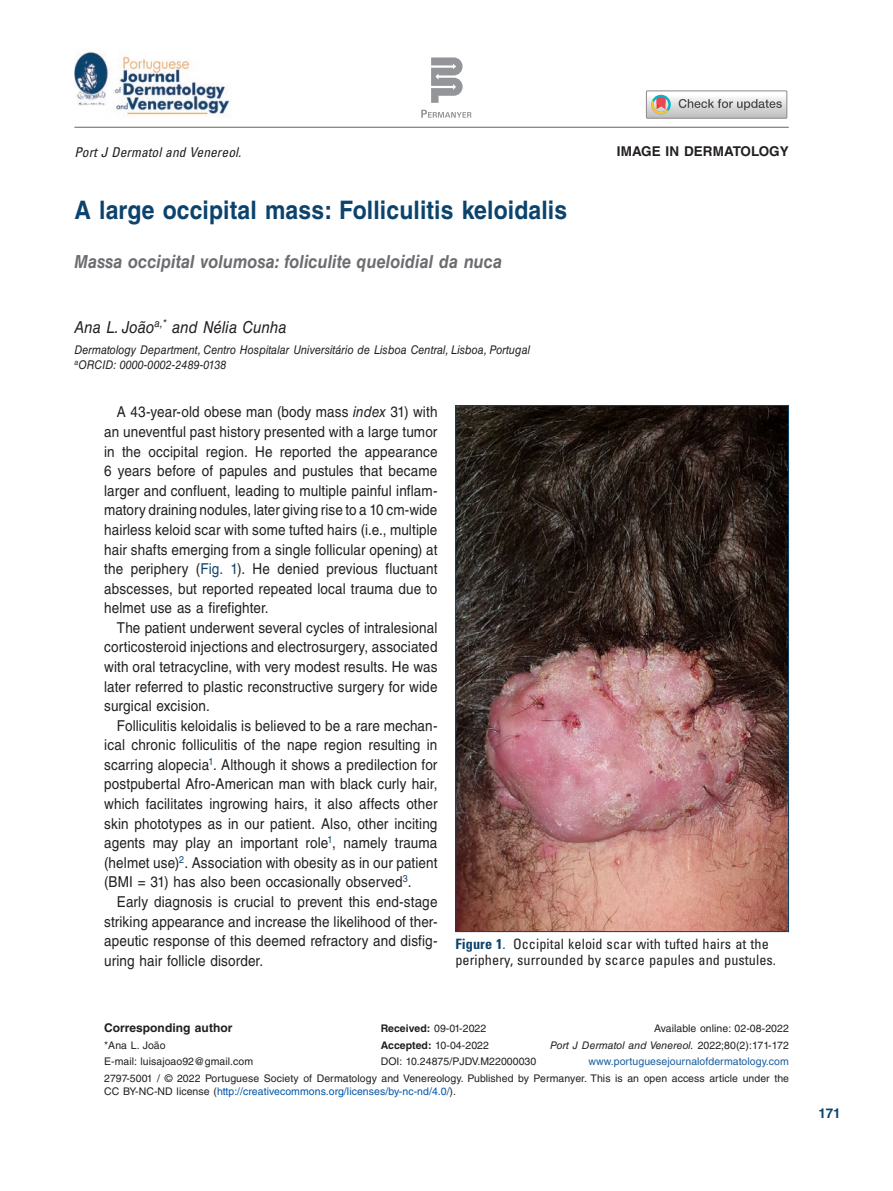
<style>
.page{position:relative;width:893px;height:1191px;background:#fff}
.page>*{position:absolute;margin:0;border:0;box-sizing:border-box;transform-origin:0 0}
.t1{font:700 25.5px "Helvetica LT Std";letter-spacing:.005em;color:#0b436d;scale:.9 1}
.t2{font:italic 700 18px "Helvetica LT Std";letter-spacing:.005em;color:#6c6d70;scale:.9 1}
.t3{font:italic 16.5px "Helvetica LT Std";letter-spacing:.005em;color:#231f20;scale:.9 1}
.t4{font:15px/19.5px "Helvetica LT Std";letter-spacing:.01em;color:#231f20;text-align:justify;scale:.9 1}
.t5{font:condensed 14.25px/16.5px "Univers LT Std";letter-spacing:.005em;color:#231f20}
.t6{font:italic condensed 13.5px "Univers LT Std";letter-spacing:.005em;color:#231f20}
.t7{font:700 13.5px "Helvetica LT Std";letter-spacing:.005em;color:#231f20}
.t8{font:700 13.5px "Helvetica LT Std";color:#0b436d}
.t9{font:italic 12px/15px "Helvetica LT Std";letter-spacing:.005em;color:#231f20;scale:.9 1}
.t10{font:700 12px "Helvetica LT Std";letter-spacing:.005em;color:#231f20}
.t11{font:10.5px/16.5px "Helvetica LT Std";letter-spacing:.005em;color:#231f20}
.t12{font:10.5px "Helvetica LT Std";letter-spacing:.005em;color:#0157a8}
.s1{font-style:italic}
.s2{color:#0b436d}
.s3{font-weight:700;color:#0b436d}
.s4{font-weight:700}
.s5{color:#231f20}
.s6{color:#175d9e}
</style>
<div class="page">
<hr style="left:74px;top:127px;width:715px;height:1px;background:#636366">
<svg style="left:431px;top:57px;width:32px;height:46px"></svg>
<svg style="left:421px;top:110px;width:50px;height:8px"></svg>
<svg style="left:646px;top:91px;width:141px;height:27px"></svg>
<img style="left:457px;top:407px;width:330px;height:522px">
<img style="left:74px;top:52px;width:156px;height:64px">
<p class="t6" style="left:74px;top:143px;width:168px">Port J Dermatol and Venereol.</p>
<h1 class="t1" style="left:74px;top:194px;width:549px">A large occipital mass: Folliculitis keloidalis</h1>
<p class="t2" style="left:74px;top:251px;width:477px">Massa occipital volumosa: foliculite queloidial da nuca</p>
<p class="t3" style="left:74px;top:317px;width:237px">Ana L. João<sup>a,*</sup> and Nélia Cunha</p>
<p class="t9" style="left:74px;top:342px;width:508px">Dermatology Department, Centro Hospitalar Universitário de Lisboa Central, Lisboa, Portugal <sup>a</sup>ORCID: 0000-0002-2489-0138</p>
<p class="t7" style="left:617px;top:143px;width:173px">IMAGE IN DERMATOLOGY</p>
<p class="t4" style="left:104px;top:402px;width:372px;text-indent:13px">A 43-year-old obese man (body mass <span class="s1">index</span> 31) with an uneventful past history presented with a large tumor in the occipital region. He reported the appearance 6 years before of papules and pustules that became larger and confluent, leading to multiple painful inflam&shy;matory draining nodules, later giving rise to a 10 cm-wide hairless keloid scar with some tufted hairs (i.e., multiple hair shafts emerging from a single follicular opening) at the periphery (<span class="s2">Fig. 1</span>). He denied previous fluctuant abscesses, but reported repeated local trauma due to helmet use as a firefighter.</p>
<p class="t4" style="left:104px;top:617px;width:372px;text-indent:13px">The patient underwent several cycles of intralesional corticosteroid injections and electrosurgery, associated with oral tetracycline, with very modest results. He was later referred to plastic reconstructive surgery for wide surgical excision.</p>
<p class="t4" style="left:104px;top:715px;width:372px;text-indent:13px">Folliculitis keloidalis is believed to be a rare mechan&shy;ical chronic folliculitis of the nape region resulting in scarring alopecia<sup>1</sup>. Although it shows a predilection for postpubertal Afro-American man with black curly hair, which facilitates ingrowing hairs, it also affects other skin phototypes as in our patient. Also, other inciting agents may play an important role<sup>1</sup>, namely trauma (helmet use)<sup>2</sup>. Association with obesity as in our patient (BMI = 31) has also been occasionally observed<sup>3</sup>.</p>
<p class="t4" style="left:104px;top:892px;width:372px;text-indent:13px">Early diagnosis is crucial to prevent this end-stage striking appearance and increase the likelihood of ther&shy;apeutic response of this deemed refractory and disfig&shy;uring hair follicle disorder.</p>
<p class="t5" style="left:455px;top:935px;width:322px"><span class="s3">Figure 1</span><span class="s2">.</span> Occipital keloid scar with tufted hairs at the periphery, surrounded by scarce papules and pustules.</p>
<p class="t10" style="left:104px;top:1020px;width:130px">Corresponding author</p>
<p class="t11" style="left:104px;top:1037px;width:151px">*Ana L. João<br>E-mail: luisajoao92@gmail.com</p>
<p class="t11" style="left:381px;top:1020px;width:107px"><span class="s4">Received:</span> 09-01-2022</p>
<p class="t11" style="left:381px;top:1037px;width:110px"><span class="s4">Accepted:</span> 10-04-2022</p>
<p class="t11" style="left:381px;top:1053px;width:157px">DOI: 10.24875/PJDV.M22000030</p>
<p class="t11" style="left:104px;top:1069px;width:686px">2797-5001 / © 2022 Portuguese Society of Dermatology and Venereology. Published by Permanyer. This is an open access article under the</p>
<p class="t12" style="left:104px;top:1085px;width:353px"><span class="s5">CC BY-NC-ND license (</span>http://creativecommons.org/licenses/by-nc-nd/4.0/<span class="s5">).</span></p>
<p class="t11" style="left:550px;top:1020px;width:240px;text-align:right">Available online: 02-08-2022<br><span class="s1">Port J Dermatol and Venereol.</span> 2022;80(2):171-172 <span class="s6">www.portuguesejournalofdermatology.com</span></p>
<p class="t8" style="left:819px;top:1104px;width:24px">171</p>
</div>
